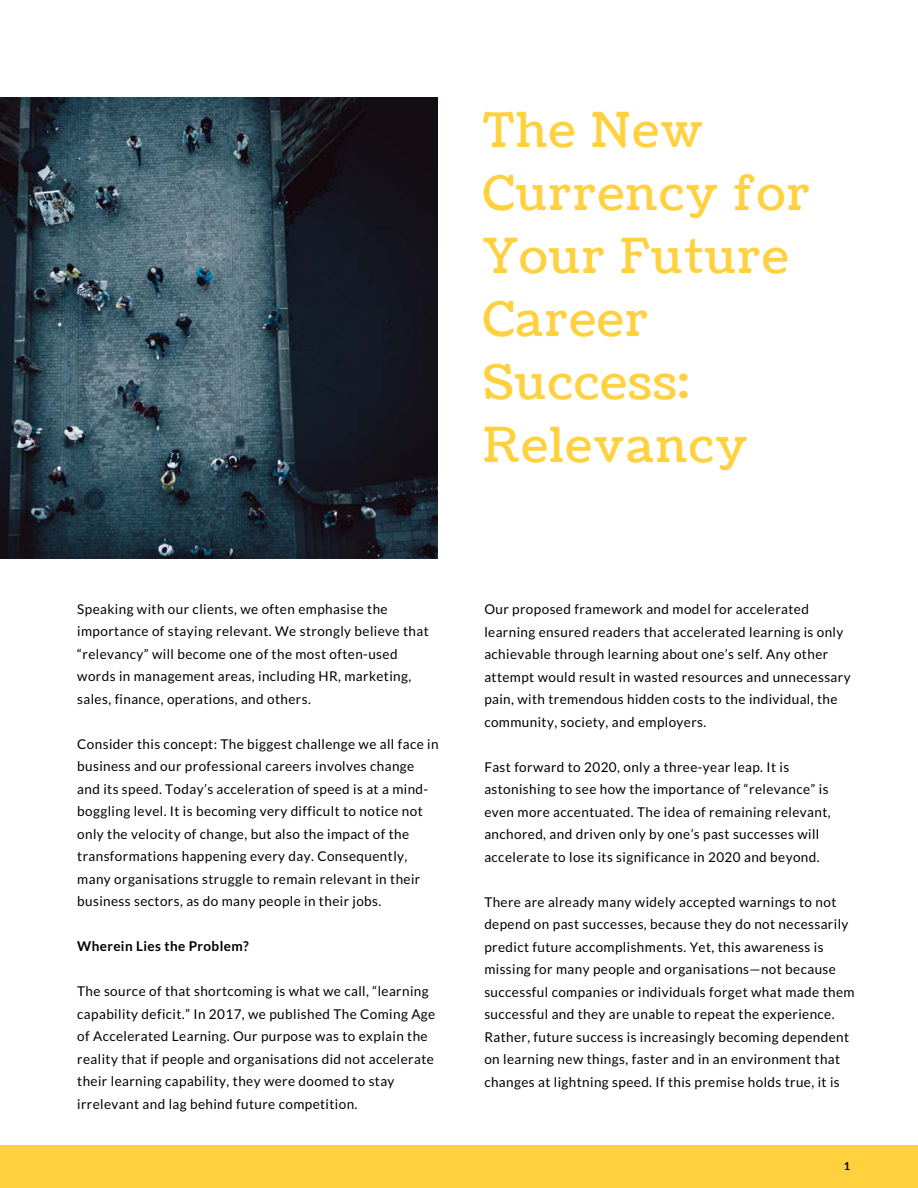
<style>
.page{position:relative;width:918px;height:1188px;background:#fff}
.page>*{position:absolute;margin:0;border:0;box-sizing:border-box;transform-origin:0 0}
.t1{font:48px/63px "Coustard";letter-spacing:.04em;color:#ffd13f}
.t2{font:13.5px/22.5px "Lato";letter-spacing:.03em;color:#000}
.t3{font:700 13.5px "Lato";letter-spacing:.03em;color:#000}
.t4{font:700 10.95px "Lato";color:#000}
</style>
<div class="page">
<img style="left:0;top:98px;width:438px;height:461px">
<div style="left:0;top:1146px;width:918px;height:42px;background:#ffd13f"></div>
<h1 class="t1" style="left:483px;top:100px;width:328px">The New<br>Currency for<br>Your Future<br>Career<br>Success:<br>Relevancy</h1>
<p class="t2" style="left:77px;top:597px;width:353px">Speaking with our clients, we often emphasise the importance of staying relevant. We strongly believe that “relevancy” will become one of the most often-used words in management areas, including HR, marketing, sales, finance, operations, and others.</p>
<p class="t2" style="left:77px;top:732px;width:363px">Consider this concept: The biggest challenge we all face in business and our professional careers involves change and its speed. Today’s acceleration of speed is at a mind&shy;boggling level. It is becoming very difficult to notice not only the velocity of change, but also the impact of the transformations happening every day. Consequently, many organisations struggle to remain relevant in their business sectors, as do many people in their jobs.</p>
<p class="t3" style="left:77px;top:938px;width:173px">Wherein Lies the Problem?</p>
<p class="t2" style="left:77px;top:980px;width:360px">The source of that shortcoming is what we call, “learning capability deficit.” In 2017, we published The Coming Age of Accelerated Learning. Our purpose was to explain the reality that if people and organisations did not accelerate their learning capability, they were doomed to stay irrelevant and lag behind future competition.</p>
<p class="t2" style="left:484px;top:598px;width:368px">Our proposed framework and model for accelerated learning ensured readers that accelerated learning is only achievable through learning about one’s self. Any other attempt would result in wasted resources and unnecessary pain, with tremendous hidden costs to the individual, the community, society, and employers.</p>
<p class="t2" style="left:484px;top:755px;width:348px">Fast forward to 2020, only a three-year leap. It is astonishing to see how the importance of “relevance” is even more accentuated. The idea of remaining relevant, anchored, and driven only by one’s past successes will accelerate to lose its significance in 2020 and beyond.</p>
<p class="t2" style="left:484px;top:890px;width:372px">There are already many widely accepted warnings to not depend on past successes, because they do not necessarily predict future accomplishments. Yet, this awareness is missing for many people and organisations—not because successful companies or individuals forget what made them successful and they are unable to repeat the experience.<br>Rather, future success is increasingly becoming dependent on learning new things, faster and in an environment that changes at lightning speed. If this premise holds true, it is</p>
<p class="t4" style="left:844px;top:1159px;width:8px">1</p>
</div>
